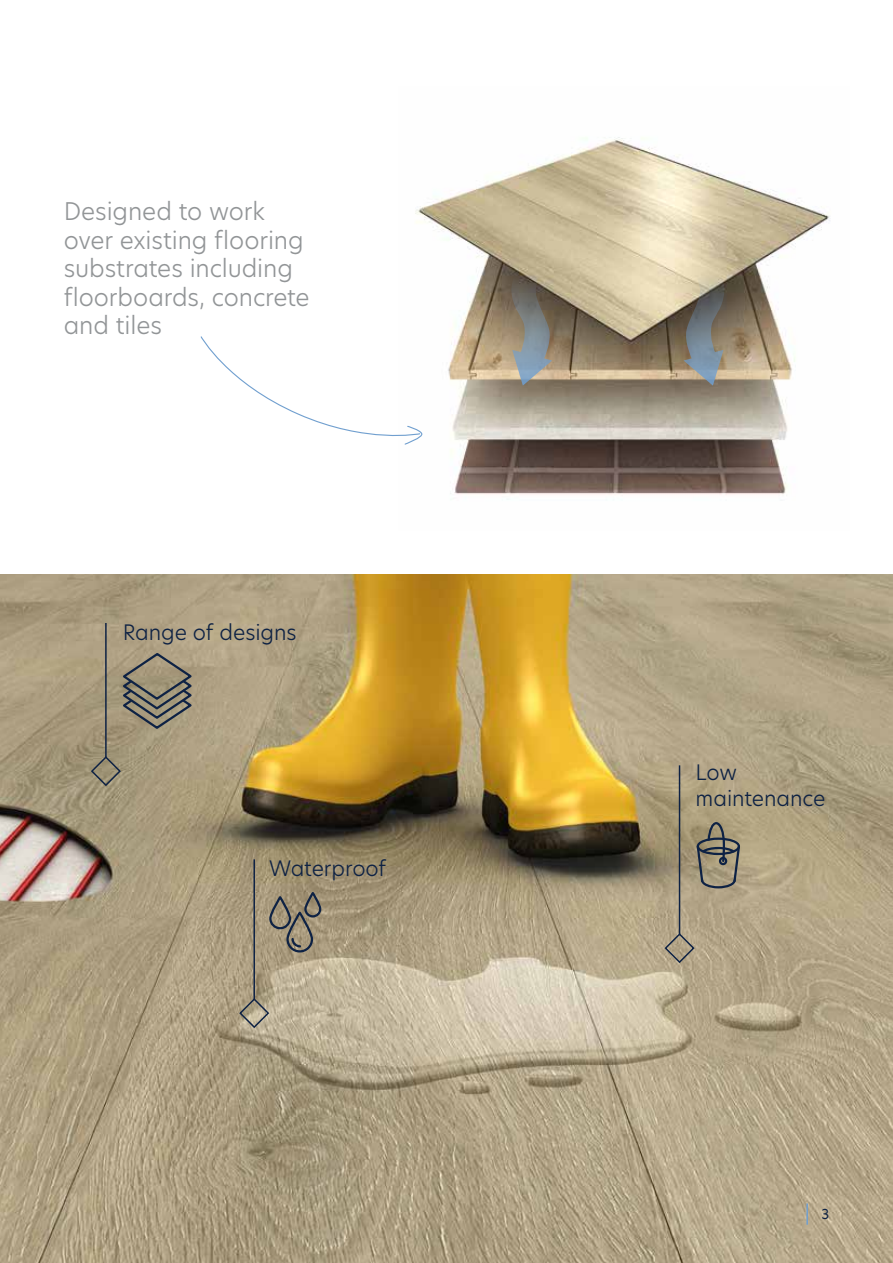
<style>
.page{position:relative;width:893px;height:1263px;background:#fff}
.page>*{position:absolute;margin:0;border:0;box-sizing:border-box;transform-origin:0 0}
.t1{font:300 24px/28.5px "Hero New";letter-spacing:-.005em;color:#929597}
.t2{font:300 21px/25.5px "Hero New";letter-spacing:-.005em;color:#0e2244}
.t3{font:13.5px "Hero New";color:#0e2244}
</style>
<div class="page">
<img style="left:0;top:574px;width:893px;height:689px">
<hr style="left:806px;top:1203px;width:2px;height:22px;background:#709fcf">
<img style="left:415px;top:137px;width:415px;height:363px">
<hr style="left:253px;top:859px;width:2px;height:140px;background:#0e2244">
<svg style="left:238px;top:997px;width:32px;height:32px"></svg>
<hr style="left:679px;top:765px;width:1px;height:169px;background:#0e2244">
<svg style="left:663px;top:932px;width:33px;height:32px"></svg>
<hr style="left:105px;top:623px;width:2px;height:134px;background:#0e2244">
<svg style="left:90px;top:755px;width:32px;height:32px"></svg>
<svg style="left:200px;top:336px;width:223px;height:109px"></svg>
<svg style="left:695px;top:821px;width:46px;height:68px;background:#8a8370"></svg>
<div style="left:719px;top:857px;width:8px;height:8px;border:2px solid #0e2244;border-radius:50%"></div>
<svg style="left:120px;top:651px;width:75px;height:79px;background:#8d8673"></svg>
<div style="left:286px;top:911px;width:27px;height:41px;border:2px solid #0e2244;border-radius:12px"></div>
<div style="left:304px;top:892px;width:17px;height:25px;border:2px solid #0e2244;border-radius:7px"></div>
<div style="left:269px;top:896px;width:22px;height:33px;border:2px solid #0e2244;border-radius:10px"></div>
<svg style="left:290px;top:937px;width:12px;height:11px"></svg>
<svg style="left:511px;top:263px;width:41px;height:123px;background:#89877e"></svg>
<svg style="left:684px;top:263px;width:41px;height:123px;background:#908f86"></svg>
<p class="t1" style="left:64px;top:197px;width:247px">Designed to work over existing flooring substrates including floorboards, concrete and tiles</p>
<p class="t2" style="left:123px;top:619px;width:175px">Range of designs</p>
<p class="t2" style="left:269px;top:855px;width:118px">Waterproof</p>
<p class="t2" style="left:696px;top:759px;width:131px">Low maintenance</p>
<p class="t3" style="left:821px;top:1205px;width:9px">3</p>
</div>
